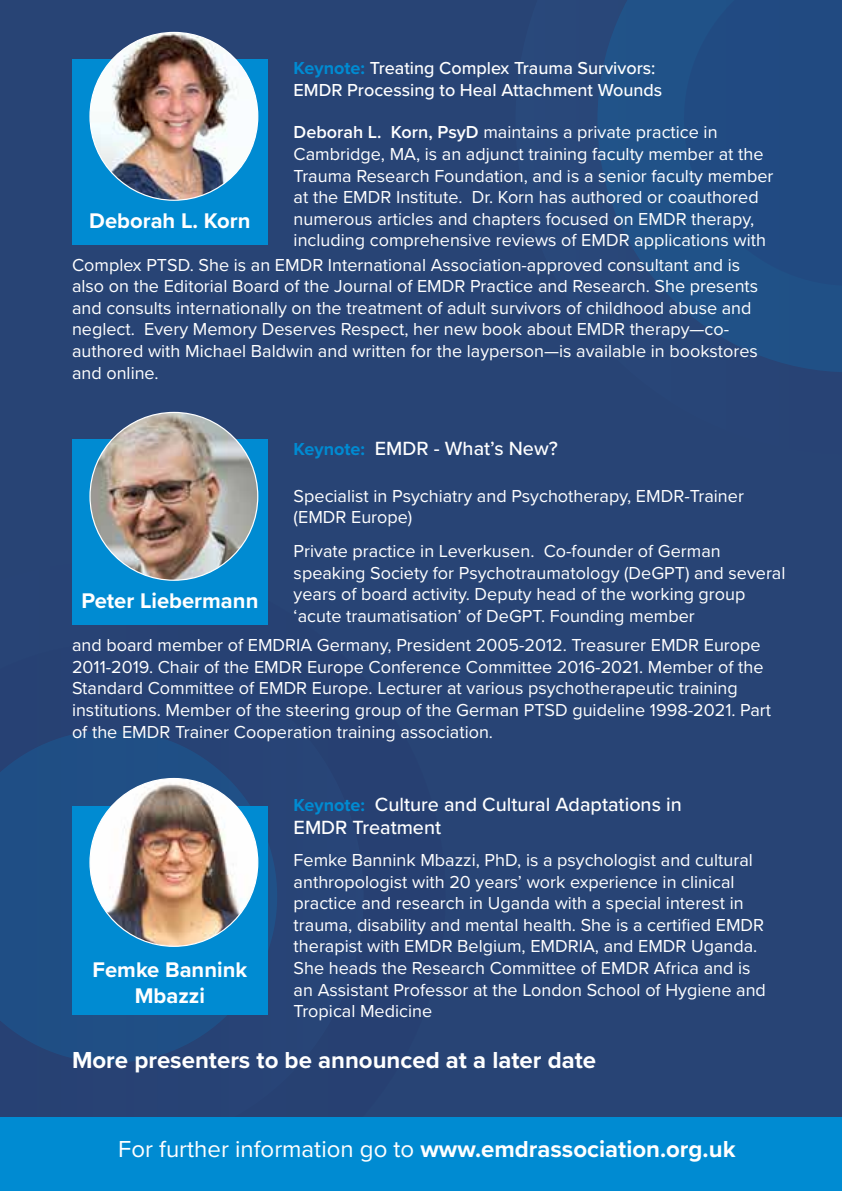
<style>
.page{position:relative;width:842px;height:1191px;background:#284475}
.page>*{position:absolute;margin:0;border:0;box-sizing:border-box;transform-origin:0 0}
.t1{font:700 24px "Proxima Nova";color:#fff}
.t2{font:700 22px/26.4px "Proxima Nova";color:#fff;text-align:center}
.t3{font:500 19.8px/23.8px "Proxima Nova";color:#fff}
.t4{font:18px/21.6px "Proxima Nova";color:#fff}
.t5{font:500 18px/21.6px "Proxima Nova";color:#fff}
.s1{font-weight:700;color:#008bd2}
.s2{font-weight:600}
.s3{font-weight:700;font-size:18px;color:#008bd2}
.s4{font-weight:400}
</style>
<div class="page">
<svg style="left:597px;top:0;width:245px;height:372px;fill:#215187"></svg>
<div style="left:684px;top:0;width:158px;height:286px;background:#214a82"></div>
<svg style="left:0;top:730px;width:277px;height:332px;fill:#1f4e85"></svg>
<div style="left:0;top:1117px;width:842px;height:74px;background:#008bd2"></div>
<div style="left:72px;top:60px;width:196px;height:185px;background:#008bd2"></div>
<img style="left:90px;top:32px;width:168px;height:168px;border-radius:84px">
<div style="left:72px;top:440px;width:196px;height:185px;background:#008bd2"></div>
<img style="left:90px;top:412px;width:168px;height:168px;border-radius:84px">
<div style="left:72px;top:805px;width:196px;height:209px;background:#008bd2"></div>
<img style="left:90px;top:778px;width:168px;height:168px;border-radius:84px">
<p class="t5" style="left:294px;top:56px;width:370px"><span class="s1">Keynote:</span> Treating Complex Trauma Survivors:<br>EMDR Processing to Heal Attachment Wounds</p>
<p class="t4" style="left:294px;top:121px;width:481px"><span class="s2">Deborah L. Korn, PsyD</span> maintains a private practice in Cambridge, MA, is an adjunct training faculty member at the Trauma Research Foundation, and is a senior faculty member at the EMDR Institute. Dr. Korn has authored or coauthored numerous articles and chapters focused on EMDR therapy, including comprehensive reviews of EMDR applications with</p>
<p class="t4" style="left:72px;top:253px;width:688px">Complex PTSD. She is an EMDR International Association-approved consultant and is also on the Editorial Board of the Journal of EMDR Practice and Research. She presents and consults internationally on the treatment of adult survivors of childhood abuse and neglect. Every Memory Deserves Respect, her new book about EMDR therapy—co&shy;authored with Michael Baldwin and written for the layperson—is available in bookstores and online.</p>
<p class="t2" style="left:89px;top:207px;width:163px">Deborah L. Korn</p>
<p class="t3" style="left:294px;top:436px;width:266px"><span class="s3">Keynote:</span> EMDR - What’s New?</p>
<p class="t4" style="left:294px;top:484px;width:452px">Specialist in Psychiatry and Psychotherapy, EMDR-Trainer (EMDR Europe)</p>
<p class="t4" style="left:294px;top:539px;width:493px">Private practice in Leverkusen. Co-founder of German speaking Society for Psychotraumatology (DeGPT) and several years of board activity. Deputy head of the working group ‘acute traumatisation’ of DeGPT. Founding member</p>
<p class="t4" style="left:72px;top:633px;width:701px">and board member of EMDRIA Germany, President 2005-2012. Treasurer EMDR Europe 2011-2019. Chair of the EMDR Europe Conference Committee 2016-2021. Member of the Standard Committee of EMDR Europe. Lecturer at various psychotherapeutic training institutions. Member of the steering group of the German PTSD guideline 1998-2021. Part of the EMDR Trainer Cooperation training association.</p>
<p class="t2" style="left:81px;top:587px;width:179px">Peter Liebermann</p>
<p class="t3" style="left:294px;top:791px;width:390px"><span class="s3">Keynote:</span> Culture and Cultural Adaptations in<br>EMDR Treatment</p>
<p class="t4" style="left:294px;top:848px;width:474px">Femke Bannink Mbazzi, PhD, is a psychologist and cultural anthropologist with 20 years’ work experience in clinical practice and research in Uganda with a special interest in trauma, disability and mental health. She is a certified EMDR therapist with EMDR Belgium, EMDRIA, and EMDR Uganda.<br>She heads the Research Committee of EMDR Africa and is an Assistant Professor at the London School of Hygiene and Tropical Medicine</p>
<h1 class="t1" style="left:72px;top:1041px;width:526px">More presenters to be announced at a later date</h1>
<p class="t2" style="left:93px;top:956px;width:156px">Femke Bannink<br>Mbazzi</p>
<h1 class="t1" style="left:118px;top:1131px;width:619px"><span class="s4">For further information go to</span> www.emdrassociation.org.uk</h1>
</div>
